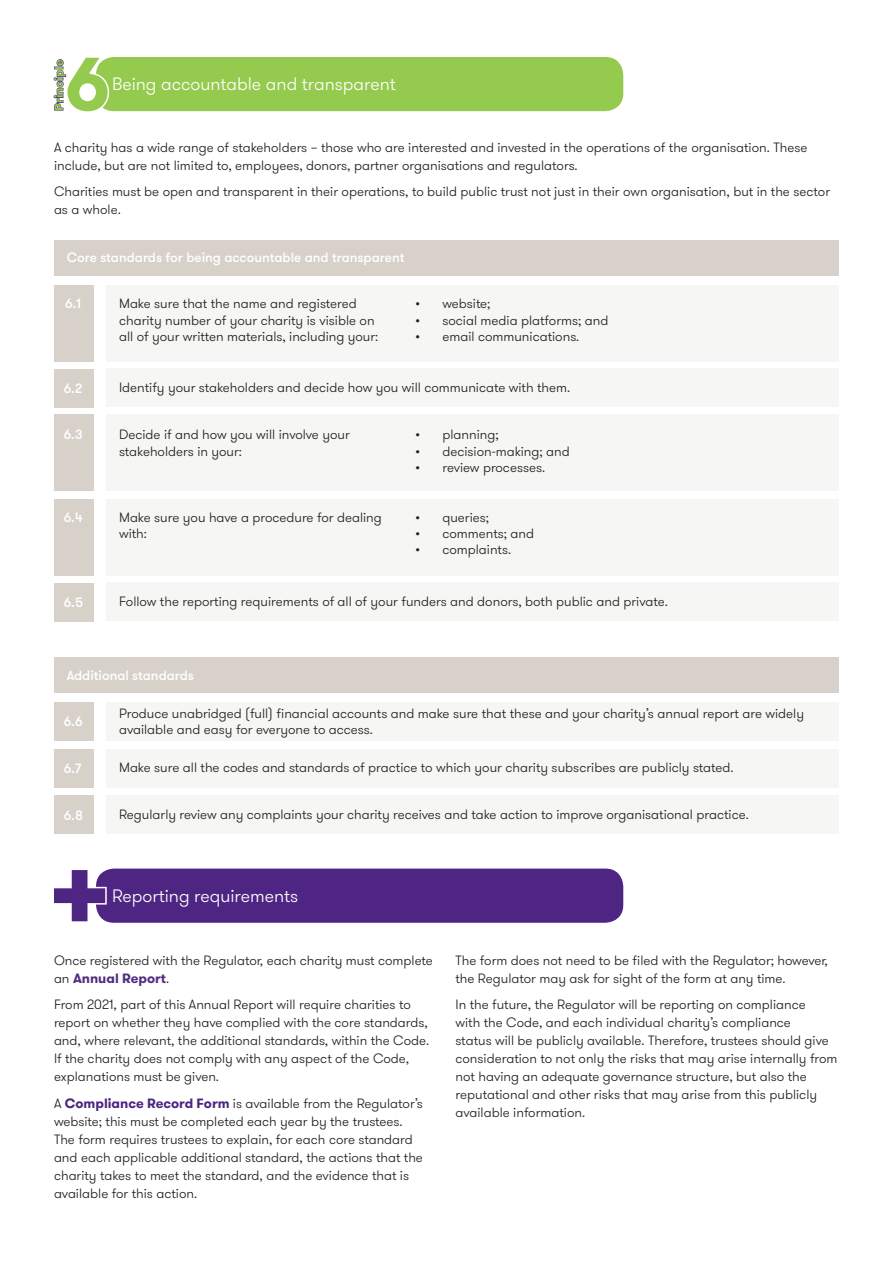
<style>
.page{position:relative;width:893px;height:1263px;background:#fff}
.page>*{position:absolute;margin:0;border:0;box-sizing:border-box;transform-origin:0 0}
.t1{font:700 120px "GT Walsheim Pro";color:#4e2582}
.t2{font:700 75px "GT Walsheim Pro";color:#94ca4e}
.t3{font:300 18px "GT Walsheim Pro";color:#fff}
.t4{font:300 13.5px/18px "GT Walsheim Pro";color:#231f20}
.t5{font:500 13.5px "GT Walsheim Pro";color:#fff}
.t6{font:700 12px "GT Walsheim Pro";color:#94ca4e}
.s1{font-weight:700;color:#4f2d7f}
.s2{font-weight:700;color:#4e2582}
</style>
<div class="page">
<div style="left:96px;top:57px;width:527px;height:54px;background:#94ca4e;border-radius:18px"></div>
<div style="left:96px;top:868px;width:527px;height:55px;background:#4e2582;border-radius:18px"></div>
<svg style="left:96px;top:869px;width:12px;height:53px"></svg>
<svg style="left:54px;top:57px;width:57px;height:54px"></svg>
<div style="left:54px;top:240px;width:785px;height:35px;background:#d7d1ca"></div>
<div style="left:54px;top:658px;width:785px;height:35px;background:#d7d1ca"></div>
<div style="left:106px;top:285px;width:733px;height:76px;background:#f6f6f4"></div>
<div style="left:106px;top:703px;width:733px;height:38px;background:#f6f6f4"></div>
<div style="left:106px;top:369px;width:733px;height:38px;background:#f6f6f4"></div>
<div style="left:106px;top:583px;width:733px;height:38px;background:#f6f6f4"></div>
<div style="left:106px;top:749px;width:733px;height:38px;background:#f6f6f4"></div>
<div style="left:106px;top:414px;width:733px;height:77px;background:#f6f6f4"></div>
<div style="left:106px;top:795px;width:733px;height:39px;background:#f6f6f4"></div>
<div style="left:106px;top:499px;width:733px;height:76px;background:#f6f6f4"></div>
<div style="left:54px;top:285px;width:40px;height:76px;background:#d7d1ca"></div>
<div style="left:54px;top:703px;width:40px;height:38px;background:#d7d1ca"></div>
<div style="left:54px;top:414px;width:40px;height:77px;background:#d7d1ca"></div>
<div style="left:54px;top:795px;width:40px;height:39px;background:#d7d1ca"></div>
<div style="left:54px;top:369px;width:40px;height:38px;background:#d7d1ca"></div>
<div style="left:54px;top:583px;width:40px;height:38px;background:#d7d1ca"></div>
<div style="left:54px;top:749px;width:40px;height:39px;background:#d7d1ca"></div>
<div style="left:54px;top:499px;width:40px;height:76px;background:#d7d1ca"></div>
<p class="t2" style="left:65px;top:35px;width:47px">6</p>
<p class="t6" style="left:51px;top:111px;width:53px;rotate:-90deg">Principle</p>
<p class="t4" style="left:54px;top:138px;width:755px">A charity has a wide range of stakeholders – those who are interested and invested in the operations of the organisation. These include, but are not limited to, employees, donors, partner organisations and regulators.</p>
<p class="t4" style="left:54px;top:183px;width:778px">Charities must be open and transparent in their operations, to build public trust not just in their own organisation, but in the sector as a whole.</p>
<p class="t5" style="left:67px;top:249px;width:339px">Core standards for being accountable and transparent</p>
<p class="t3" style="left:112px;top:73px;width:285px">Being accountable and transparent</p>
<p class="t5" style="left:65px;top:295px;width:18px">6.1</p>
<p class="t4" style="left:119px;top:296px;width:261px;line-height:16.2px">Make sure that the name and registered charity number of your charity is visible on all of your written materials, including your:</p>
<p class="t4" style="left:415px;top:295px;width:77px">• website;</p>
<p class="t4" style="left:415px;top:311px;width:195px">• social media platforms; and</p>
<p class="t4" style="left:415px;top:327px;width:165px">• email communications.</p>
<p class="t5" style="left:64px;top:379px;width:20px">6.2</p>
<p class="t4" style="left:119px;top:379px;width:453px">Identify your stakeholders and decide how you will communicate with them.</p>
<p class="t5" style="left:64px;top:426px;width:20px">6.3</p>
<p class="t5" style="left:64px;top:509px;width:20px">6.4</p>
<p class="t4" style="left:119px;top:427px;width:232px;line-height:16.2px">Decide if and how you will involve your stakeholders in your:</p>
<p class="t4" style="left:119px;top:509px;width:264px;line-height:16.2px">Make sure you have a procedure for dealing with:</p>
<p class="t4" style="left:415px;top:426px;width:85px">• planning;</p>
<p class="t4" style="left:415px;top:442px;width:156px">• decision-making; and</p>
<p class="t4" style="left:415px;top:458px;width:131px">• review processes.</p>
<p class="t4" style="left:415px;top:508px;width:75px">• queries;</p>
<p class="t4" style="left:415px;top:524px;width:120px">• comments; and</p>
<p class="t4" style="left:415px;top:541px;width:97px">• complaints.</p>
<p class="t5" style="left:64px;top:593px;width:21px">6.5</p>
<p class="t4" style="left:119px;top:593px;width:550px">Follow the reporting requirements of all of your funders and donors, both public and private.</p>
<p class="t5" style="left:67px;top:667px;width:129px">Additional standards</p>
<p class="t5" style="left:64px;top:713px;width:20px">6.6</p>
<p class="t5" style="left:64px;top:760px;width:19px">6.7</p>
<p class="t5" style="left:64px;top:807px;width:21px">6.8</p>
<p class="t4" style="left:119px;top:706px;width:686px;line-height:16.2px">Produce unabridged (full) financial accounts and make sure that these and your charity’s annual report are widely available and easy for everyone to access.</p>
<p class="t4" style="left:119px;top:758px;width:616px">Make sure all the codes and standards of practice to which your charity subscribes are publicly stated.</p>
<p class="t4" style="left:119px;top:806px;width:631px">Regularly review any complaints your charity receives and take action to improve organisational practice.</p>
<p class="t1" style="left:43px;top:809px;width:75px">+</p>
<p class="t3" style="left:112px;top:884px;width:188px">Reporting requirements</p>
<p class="t4" style="left:54px;top:951px;width:380px">Once registered with the Regulator, each charity must complete an <span class="s1">Annual Report</span>.</p>
<p class="t4" style="left:54px;top:996px;width:377px">From 2021, part of this Annual Report will require charities to report on whether they have complied with the core standards, and, where relevant, the additional standards, within the Code.<br>If the charity does not comply with any aspect of the Code, explanations must be given.</p>
<p class="t4" style="left:54px;top:1094px;width:370px">A <span class="s2">Compliance Record Form</span> is available from the Regulator’s website; this must be completed each year by the trustees.<br>The form requires trustees to explain, for each core standard and each applicable additional standard, the actions that the charity takes to meet the standard, and the evidence that is available for this action.</p>
<p class="t4" style="left:455px;top:951px;width:374px">The form does not need to be filed with the Regulator; however, the Regulator may ask for sight of the form at any time.</p>
<p class="t4" style="left:455px;top:996px;width:383px">In the future, the Regulator will be reporting on compliance<br>with the Code, and each individual charity’s compliance<br>status will be publicly available. Therefore, trustees should give consideration to not only the risks that may arise internally from not having an adequate governance structure, but also the reputational and other risks that may arise from this publicly available information.</p>
</div>
